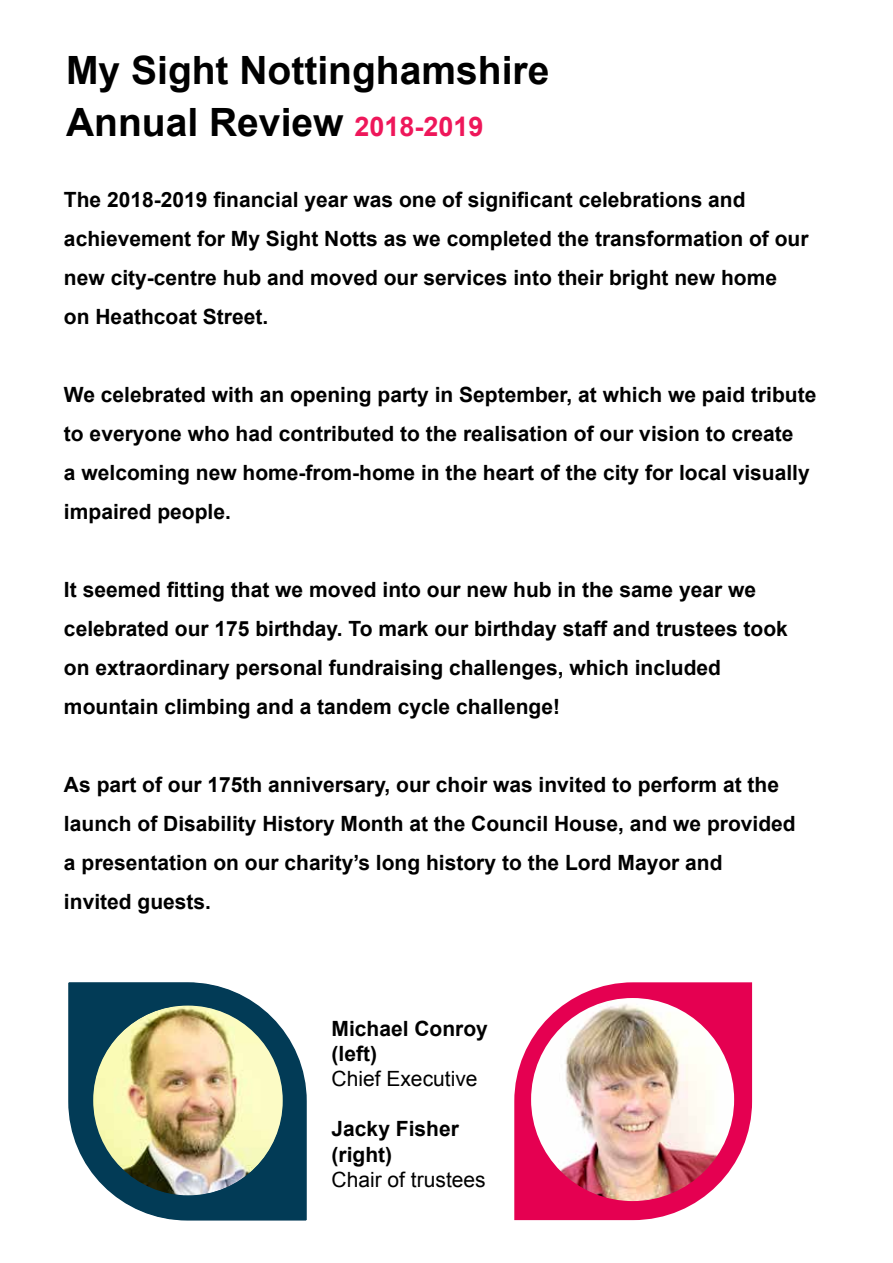
<style>
.page{position:relative;width:893px;height:1263px;background:#fff}
.page>*{position:absolute;margin:0;border:0;box-sizing:border-box;transform-origin:0 0}
.t1{font:700 39px/52.5px "Arial";color:#000}
.t2{font:700 21px/39px "Arial";color:#000}
.t3{font:21px "Arial";color:#000}
.s1{font-size:27px;color:#ee175a}
</style>
<div class="page">
<svg style="left:514px;top:982px;width:238px;height:238px;fill:#e50051"></svg>
<img style="left:531px;top:998px;width:203px;height:203px;border-radius:102px">
<img style="left:69px;top:982px;width:238px;height:238px">
<h1 class="t1" style="left:66px;top:45px;width:485px">My Sight Nottinghamshire<br>Annual Review <span class="s1">2018-2019</span></h1>
<p class="t2" style="left:64px;top:180px;width:746px">The 2018-2019 financial year was one of significant celebrations and achievement for My Sight Notts as we completed the transformation of our new city-centre hub and moved our services into their bright new home<br>on Heathcoat Street.</p>
<p class="t2" style="left:64px;top:375px;width:754px">We celebrated with an opening party in September, at which we paid tribute to everyone who had contributed to the realisation of our vision to create<br>a welcoming new home-from-home in the heart of the city for local visually impaired people.</p>
<p class="t2" style="left:64px;top:570px;width:725px">It seemed fitting that we moved into our new hub in the same year we celebrated our 175 birthday. To mark our birthday staff and trustees took on extraordinary personal fundraising challenges, which included mountain climbing and a tandem cycle challenge!</p>
<p class="t2" style="left:64px;top:765px;width:733px">As part of our 175th anniversary, our choir was invited to perform at the launch of Disability History Month at the Council House, and we provided a presentation on our charity’s long history to the Lord Mayor and<br>invited guests.</p>
<p class="t2" style="left:332px;top:1016px;width:158px;line-height:25.2px">Michael Conroy (left)</p>
<p class="t3" style="left:332px;top:1065px;width:147px">Chief Executive</p>
<p class="t2" style="left:332px;top:1117px;width:129px;line-height:25.2px">Jacky Fisher (right)</p>
<p class="t3" style="left:332px;top:1166px;width:156px">Chair of trustees</p>
</div>
